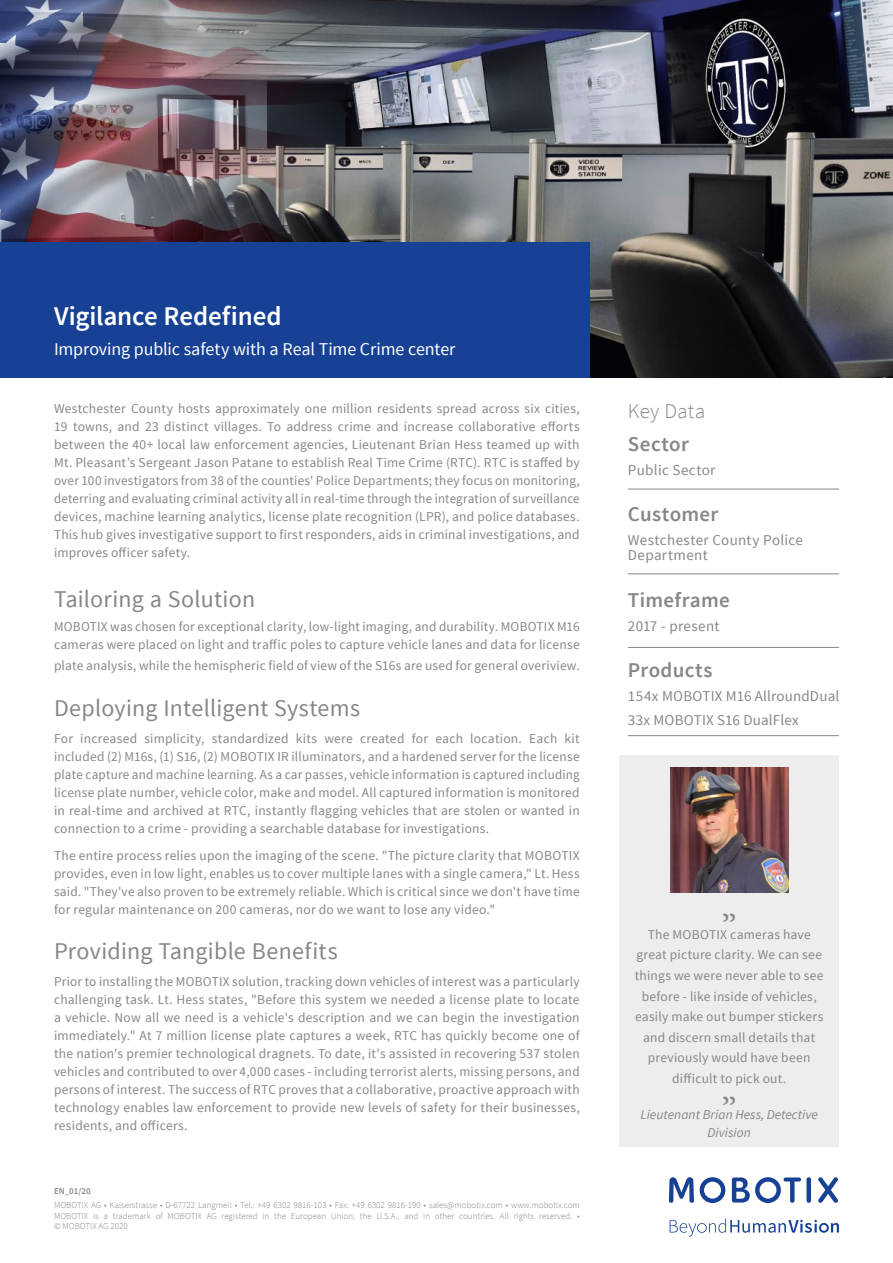
<style>
.page{position:relative;width:893px;height:1263px;background:#fff}
.page>*{position:absolute;margin:0;border:0;box-sizing:border-box;transform-origin:0 0}
.t1{font:36px "Minion Pro";color:#878787}
._01_BU_im_blauen_Fel{font:600 27px "Source Sans Pro";letter-spacing:-.005em;color:#fff}
._02_Body_Text{font:24px "Source Sans Pro";letter-spacing:.01em;color:#878787}
._03_Zwischen_Head{font:24px "Source Sans Pro";letter-spacing:.01em;color:#878787}
._03_Zwischen_Head-2{font:600 21px "Source Sans Pro";letter-spacing:.015em;color:#878787}
._03_Zwischen_Head-3{font:300 21px "Source Sans Pro";letter-spacing:.005em;color:#878787}
._01_BU_im_blauen_Fel-2{font:18px "Source Sans Pro";letter-spacing:-.005em;color:#fff}
._03_Zwischen_Head-4{font:15px/15px "Source Sans Pro";letter-spacing:.02em;color:#878787}
._02_Body_Text-2{font:13.5px/18px "Source Sans Pro";letter-spacing:.015em;color:#878787;text-align:justify}
.t2{font:italic 13.5px/18px "Source Sans Pro";color:#878787;text-align:center}
.Disclaimer{font:300 9px/10.5px "Source Sans Pro";color:#878787}
.DisclaimerTitle{font:600 9px "Source Sans Pro";color:#878787}
</style>
<div class="page">
<hr style="left:628px;top:489px;width:211px;height:1px;background:#878787">
<hr style="left:628px;top:574px;width:211px;height:1px;background:#878787">
<hr style="left:628px;top:647px;width:211px;height:1px;background:#878787">
<hr style="left:628px;top:735px;width:211px;height:1px;background:#878787">
<svg style="left:669px;top:1177px;width:25px;height:26px"></svg>
<div style="left:806px;top:1177px;width:5px;height:26px;background:#164194;border-radius:2px"></div>
<svg style="left:818px;top:1177px;width:20px;height:26px"></svg>
<svg style="left:700px;top:1177px;width:25px;height:26px"></svg>
<svg style="left:732px;top:1177px;width:69px;height:26px"></svg>
<svg style="left:670px;top:1219px;width:169px;height:18px"></svg>
<img style="left:0;top:0;width:893px;height:378px">
<div style="left:0;top:242px;width:589px;height:136px;background:#164194"></div>
<div style="left:619px;top:755px;width:220px;height:392px;background:#ededed"></div>
<img style="left:671px;top:768px;width:117px;height:124px">
<p class="_01_BU_im_blauen_Fel" style="left:54px;top:299px;width:229px">Vigilance Redefined</p>
<p class="_01_BU_im_blauen_Fel-2" style="left:54px;top:338px;width:403px">Improving public safety with a Real Time Crime center</p>
<p class="_02_Body_Text-2" style="left:54px;top:400px;width:527px">Westchester County hosts approximately one million residents spread across six cities, 19 towns, and 23 distinct villages. To address crime and increase collaborative efforts between the 40+ local law enforcement agencies, Lieutenant Brian Hess teamed up with Mt. Pleasant’s Sergeant Jason Patane to establish Real Time Crime (RTC). RTC is staffed by over 100 investigators from 38 of the counties' Police Departments; they focus on monitoring, deterring and evaluating criminal activity all in real-time through the integration of surveillance devices, machine learning analytics, license plate recognition (LPR), and police databases.<br>This hub gives investigative support to first responders, aids in criminal investigations, and improves officer safety.</p>
<p class="_02_Body_Text" style="left:54px;top:584px;width:203px">Tailoring a Solution</p>
<p class="_02_Body_Text-2" style="left:54px;top:617px;width:527px">MOBOTIX was chosen for exceptional clarity, low-light imaging, and durability. MOBOTIX M16 cameras were placed on light and traffic poles to capture vehicle lanes and data for license</p>
<p class="_02_Body_Text-2" style="left:54px;top:656px;width:527px">plate analysis, while the hemispheric field of view of the S16s are used for general overiview.</p>
<p class="_02_Body_Text" style="left:54px;top:693px;width:308px">Deploying Intelligent Systems</p>
<p class="_02_Body_Text-2" style="left:54px;top:730px;width:527px">For increased simplicity, standardized kits were created for each location. Each kit included (2) M16s, (1) S16, (2) MOBOTIX IR illuminators, and a hardened server for the license plate capture and machine learning. As a car passes, vehicle information is captured including license plate number, vehicle color, make and model. All captured information is monitored in real-time and archived at RTC, instantly flagging vehicles that are stolen or wanted in connection to a crime - providing a searchable database for investigations.</p>
<p class="_02_Body_Text-2" style="left:54px;top:847px;width:527px">The entire process relies upon the imaging of the scene. "The picture clarity that MOBOTIX provides, even in low light, enables us to cover multiple lanes with a single camera," Lt. Hess said. "They've also proven to be extremely reliable. Which is critical since we don't have time for regular maintenance on 200 cameras, nor do we want to lose any video."</p>
<p class="_03_Zwischen_Head" style="left:54px;top:936px;width:285px">Providing Tangible Benefits</p>
<p class="_02_Body_Text-2" style="left:54px;top:973px;width:527px">Prior to installing the MOBOTIX solution, tracking down vehicles of interest was a particularly challenging task. Lt. Hess states, "Before this system we needed a license plate to locate a vehicle. Now all we need is a vehicle's description and we can begin the investigation immediately." At 7 million license plate captures a week, RTC has quickly become one of the nation's premier technological dragnets. To date, it's assisted in recovering 537 stolen vehicles and contributed to over 4,000 cases - including terrorist alerts, missing persons, and persons of interest. The success of RTC proves that a collaborative, proactive approach with technology enables law enforcement to provide new levels of safety for their businesses, residents, and officers.</p>
<p class="DisclaimerTitle" style="left:54px;top:1185px;width:38px">EN_01/20</p>
<p class="Disclaimer" style="left:54px;top:1200px;width:527px">MOBOTIX AG • Kaiserstrasse • D-67722 Langmeil • Tel.: +49 6302 9816-103 • Fax: +49 6302 9816-190 • sales@mobotix.com • www.mobotix.com</p>
<p class="Disclaimer" style="left:54px;top:1210px;width:527px">MOBOTIX is a trademark of MOBOTIX AG registered in the European Union, the U.S.A., and in other countries. All rights reserved. • © MOBOTIX AG 2020</p>
<p class="_03_Zwischen_Head-3" style="left:628px;top:398px;width:79px">Key Data</p>
<p class="_03_Zwischen_Head-2" style="left:628px;top:430px;width:62px">Sector</p>
<p class="_03_Zwischen_Head-4" style="left:628px;top:462px;width:89px">Public Sector</p>
<p class="_03_Zwischen_Head-2" style="left:628px;top:501px;width:92px">Customer</p>
<p class="_03_Zwischen_Head-4" style="left:628px;top:533px;width:177px">Westchester County Police<br>Department</p>
<p class="_03_Zwischen_Head-2" style="left:628px;top:586px;width:103px">Timeframe</p>
<p class="_03_Zwischen_Head-4" style="left:628px;top:618px;width:93px">2017 - present</p>
<p class="_03_Zwischen_Head-2" style="left:628px;top:657px;width:86px">Products</p>
<p class="_03_Zwischen_Head-4" style="left:628px;top:689px;width:213px">154x MOBOTIX M16 AllroundDual</p>
<p class="_03_Zwischen_Head-4" style="left:628px;top:713px;width:172px">33x MOBOTIX S16 DualFlex</p>
<p class="t1" style="left:721px;top:883px;width:17px">„</p>
<p class="_02_Body_Text-2" style="left:635px;top:924px;width:190px;line-height:20.5px;text-align:center">The MOBOTIX cameras have great picture clarity. We can see things we were never able to see before - like inside of vehicles, easily make out bumper stickers and discern small details that previously would have been difficult to pick out.</p>
<p class="t1" style="left:721px;top:1065px;width:17px">„</p>
<p class="t2" style="left:640px;top:1105px;width:179px">Lieutenant Brian Hess, Detective<br>Division</p>
</div>
